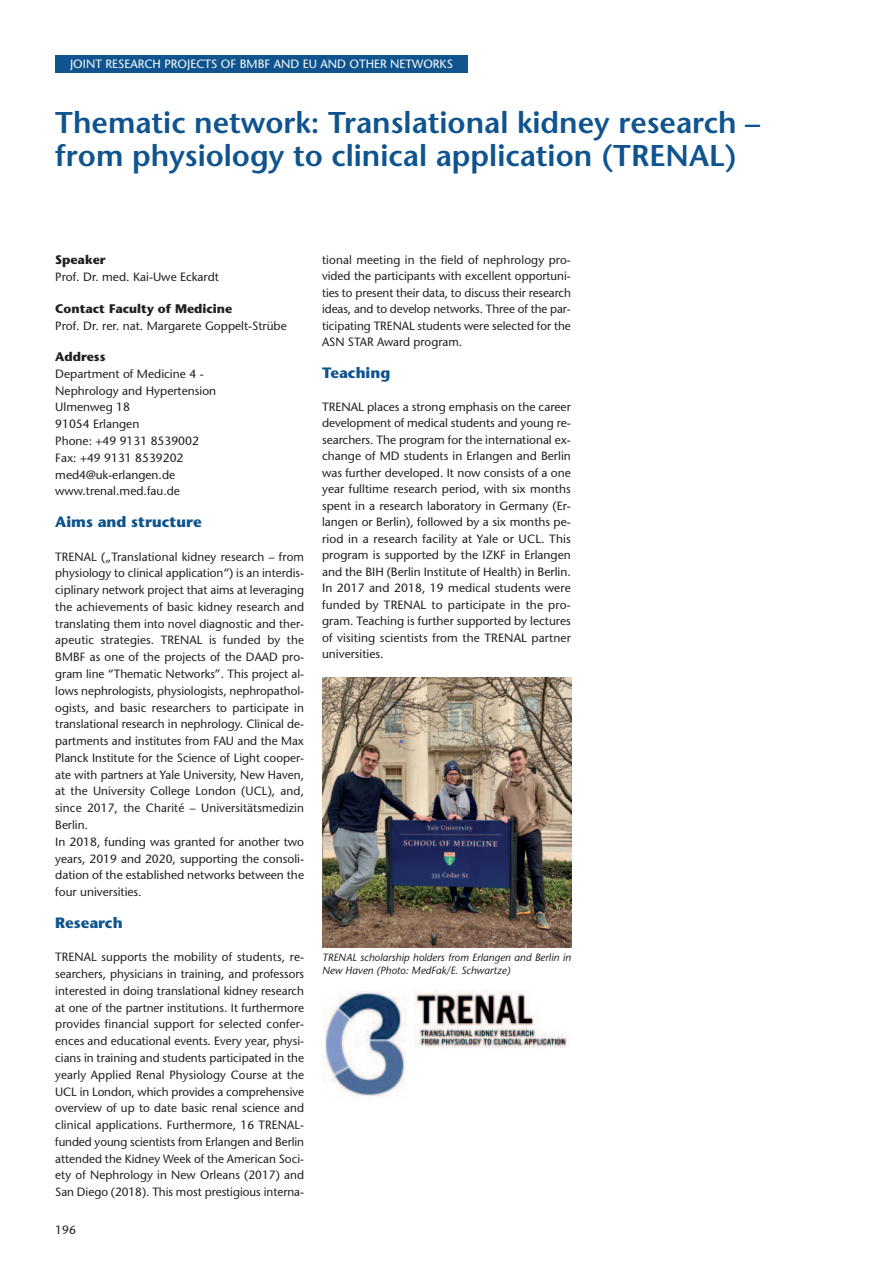
<style>
.page{position:relative;width:893px;height:1263px;background:#fff}
.page>*{position:absolute;margin:0;border:0;box-sizing:border-box;transform-origin:0 0}
.t1{font:600 30px/33px "Stone Sans";color:#0f548e}
.t2{font:700 15px "Stone Sans";color:#0f548e}
.t3{font:700 12.45px "Stone Sans";color:#231f20}
.t4{font:12px/16.8px "Stone Sans";color:#231f20;text-align:justify}
.t5{font:12px "Stone Sans";color:#fff}
.t6{font:italic 10.5px/13.5px "Stone Sans";color:#231f20}
</style>
<div class="page">
<div style="left:55px;top:55px;width:413px;height:17px;background:#0f548e"></div>
<img style="left:322px;top:678px;width:249px;height:269px">
<img style="left:322px;top:991px;width:245px;height:107px">
<p class="t5" style="left:70px;top:59px;width:384px">JOINT RESEARCH PROJECTS OF BMBF AND EU AND OTHER NETWORKS</p>
<p class="t1" style="left:55px;top:109px;width:706px">Thematic network: Translational kidney research – from physiology to clinical application (TRENAL)</p>
<p class="t3" style="left:55px;top:255px;width:52px">Speaker</p>
<p class="t4" style="left:55px;top:270px;width:165px">Prof. Dr. med. Kai-Uwe Eckardt</p>
<p class="t3" style="left:55px;top:304px;width:179px">Contact Faculty of Medicine</p>
<p class="t4" style="left:55px;top:318px;width:233px">Prof. Dr. rer. nat. Margarete Goppelt-Strübe</p>
<p class="t3" style="left:55px;top:352px;width:52px">Address</p>
<p class="t4" style="left:55px;top:367px;width:163px">Department of Medicine 4 -<br>Nephrology and Hypertension</p>
<p class="t4" style="left:55px;top:400px;width:76px">Ulmenweg 18</p>
<p class="t4" style="left:55px;top:417px;width:86px">91054 Erlangen</p>
<p class="t4" style="left:55px;top:434px;width:145px">Phone: +49 9131 8539002</p>
<p class="t4" style="left:55px;top:450px;width:130px">Fax: +49 9131 8539202</p>
<p class="t4" style="left:55px;top:467px;width:122px">med4@uk-erlangen.de</p>
<p class="t4" style="left:55px;top:484px;width:126px">www.trenal.med.fau.de</p>
<p class="t2" style="left:55px;top:516px;width:148px">Aims and structure</p>
<p class="t4" style="left:55px;top:549px;width:250px">TRENAL („Translational kidney research – from physiology to clinical application“) is an interdis&shy;ciplinary network project that aims at leveraging the achievements of basic kidney research and translating them into novel diagnostic and ther&shy;apeutic strategies. TRENAL is funded by the BMBF as one of the projects of the DAAD pro&shy;gram line “Thematic Networks”. This project al&shy;lows nephrologists, physiologists, nephropathol&shy;ogists, and basic researchers to participate in translational research in nephrology. Clinical de&shy;partments and institutes from FAU and the Max Planck Institute for the Science of Light cooper&shy;ate with partners at Yale University, New Haven, at the University College London (UCL), and, since 2017, the Charité – Universitätsmedizin Berlin.</p>
<p class="t4" style="left:55px;top:834px;width:250px">In 2018, funding was granted for another two years, 2019 and 2020, supporting the consoli&shy;dation of the established networks between the four universities.</p>
<p class="t2" style="left:55px;top:917px;width:69px">Research</p>
<p class="t4" style="left:55px;top:950px;width:250px">TRENAL supports the mobility of students, re&shy;searchers, physicians in training, and professors interested in doing translational kidney research at one of the partner institutions. It furthermore provides financial support for selected confer&shy;ences and educational events. Every year, physi&shy;cians in training and students participated in the yearly Applied Renal Physiology Course at the UCL in London, which provides a comprehensive overview of up to date basic renal science and clinical applications. Furthermore, 16 TRENAL&shy;funded young scientists from Erlangen and Berlin attended the Kidney Week of the American Soci&shy;ety of Nephrology in New Orleans (2017) and San Diego (2018). This most prestigious interna-</p>
<p class="t4" style="left:55px;top:1222px;width:22px">196</p>
<p class="t4" style="left:322px;top:253px;width:250px">tional meeting in the field of nephrology pro&shy;vided the participants with excellent opportuni&shy;ties to present their data, to discuss their research ideas, and to develop networks. Three of the par&shy;ticipating TRENAL students were selected for the ASN STAR Award program.</p>
<p class="t2" style="left:322px;top:367px;width:70px">Teaching</p>
<p class="t4" style="left:322px;top:400px;width:250px">TRENAL places a strong emphasis on the career development of medical students and young re&shy;searchers. The program for the international ex&shy;change of MD students in Erlangen and Berlin was further developed. It now consists of a one year fulltime research period, with six months spent in a research laboratory in Germany (Er&shy;langen or Berlin), followed by a six months pe&shy;riod in a research facility at Yale or UCL. This program is supported by the IZKF in Erlangen and the BIH (Berlin Institute of Health) in Berlin.<br>In 2017 and 2018, 19 medical students were funded by TRENAL to participate in the pro&shy;gram. Teaching is further supported by lectures of visiting scientists from the TRENAL partner universities.</p>
<p class="t6" style="left:322px;top:952px;width:250px">TRENAL scholarship holders from Erlangen and Berlin in<br>New Haven (Photo: MedFak/E. Schwartze)</p>
</div>
